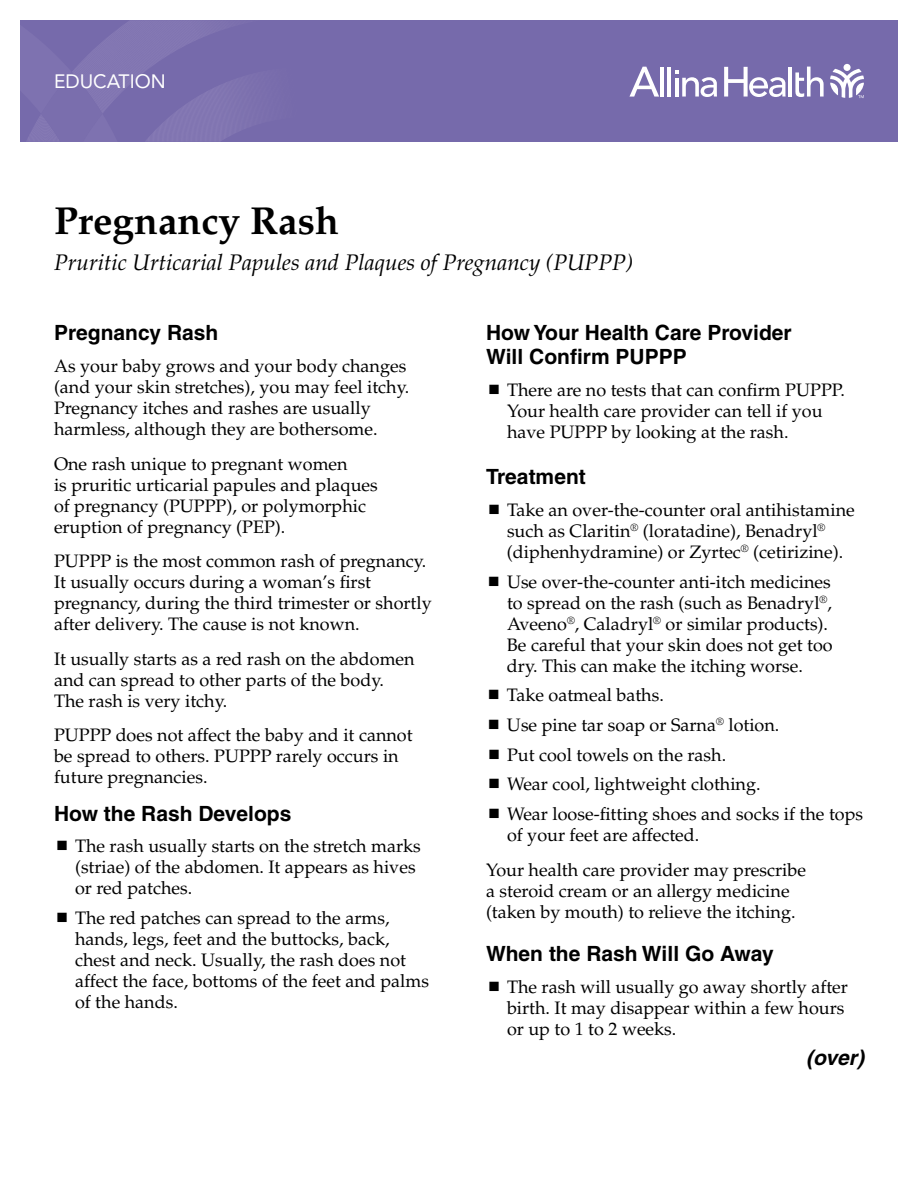
<style>
.page{position:relative;width:918px;height:1188px;background:#fff}
.page>*{position:absolute;margin:0;border:0;box-sizing:border-box;transform-origin:0 0}
.t1{font:700 39px "Palatino";color:#000}
.t2{font:italic 22.5px "Palatino";color:#000}
.t3{font:700 21px/24px "Helvetica";color:#000}
.t4{font:italic 700 21px "Helvetica";color:#000}
.t5{font:19.2px "Avenir LT Std";color:#fff}
.t6{font:18px/21px "Palatino";color:#000}
</style>
<div class="page">
<div style="left:20px;top:20px;width:878px;height:122px;background:#766aab"></div>
<svg style="left:27px;top:20px;width:218px;height:122px"></svg>
<svg style="left:830px;top:69px;width:34px;height:29px"></svg>
<div style="left:844px;top:64px;width:7px;height:7px;background:#fff;border-radius:50%"></div>
<hr style="left:660px;top:67px;width:4px;height:30px;background:#fff">
<hr style="left:667px;top:67px;width:4px;height:30px;background:#fff">
<hr style="left:789px;top:67px;width:3px;height:30px;background:#fff">
<svg style="left:795px;top:67px;width:29px;height:30px"></svg>
<svg style="left:675px;top:71px;width:42px;height:26px"></svg>
<svg style="left:629px;top:67px;width:30px;height:30px"></svg>
<svg style="left:724px;top:67px;width:62px;height:30px"></svg>
<p class="t5" style="left:54px;top:70px;width:113px">EDUCATION</p>
<h1 class="t1" style="left:54px;top:198px;width:286px">Pregnancy Rash</h1>
<p class="t2" style="left:54px;top:249px;width:581px">Pruritic Urticarial Papules and Plaques of Pregnancy (PUPPP)</p>
<p class="t3" style="left:54px;top:321px;width:166px">Pregnancy Rash</p>
<p class="t6" style="left:54px;top:356px;width:357px">As your baby grows and your body changes (and your skin stretches), you may feel itchy.<br>Pregnancy itches and rashes are usually harmless, although they are bothersome.</p>
<p class="t6" style="left:54px;top:453px;width:325px">One rash unique to pregnant women<br>is pruritic urticarial papules and plaques of pregnancy (PUPPP), or polymorphic eruption of pregnancy (PEP).</p>
<p class="t6" style="left:54px;top:551px;width:379px">PUPPP is the most common rash of pregnancy.<br>It usually occurs during a woman’s first pregnancy, during the third trimester or shortly after delivery. The cause is not known.</p>
<p class="t6" style="left:54px;top:648px;width:362px">It usually starts as a red rash on the abdomen and can spread to other parts of the body.<br>The rash is very itchy.</p>
<p class="t6" style="left:54px;top:725px;width:360px">PUPPP does not affect the baby and it cannot be spread to others. PUPPP rarely occurs in future pregnancies.</p>
<p class="t3" style="left:54px;top:801px;width:239px">How the Rash Develops</p>
<p class="t6" style="left:75px;top:836px;width:347px">The rash usually starts on the stretch marks (striae) of the abdomen. It appears as hives or red patches.</p>
<p class="t6" style="left:75px;top:908px;width:356px">The red patches can spread to the arms, hands, legs, feet and the buttocks, back, chest and neck. Usually, the rash does not affect the face, bottoms of the feet and palms of the hands.</p>
<p class="t3" style="left:486px;top:321px;width:307px">How Your Health Care Provider<br>Will Confirm PUPPP</p>
<p class="t6" style="left:507px;top:380px;width:339px">There are no tests that can confirm PUPPP.<br>Your health care provider can tell if you have PUPPP by looking at the rash.</p>
<p class="t3" style="left:486px;top:464px;width:101px">Treatment</p>
<p class="t6" style="left:507px;top:500px;width:349px">Take an over-the-counter oral antihistamine such as Claritin<sup>®</sup> (loratadine), Benadryl<sup>® </sup>(diphenhydramine) or Zyrtec<sup>®</sup> (cetirizine).</p>
<p class="t6" style="left:507px;top:571px;width:327px">Use over-the-counter anti-itch medicines to spread on the rash (such as Benadryl<sup>®</sup>, Aveeno<sup>®</sup>, Caladryl<sup>®</sup> or similar products).<br>Be careful that your skin does not get too dry. This can make the itching worse.</p>
<p class="t6" style="left:507px;top:681px;width:358px;line-height:29.7px">Take oatmeal baths.<br>Use pine tar soap or Sarna<sup>®</sup> lotion.<br>Put cool towels on the rash.<br>Wear cool, lightweight clothing.<br>Wear loose-fitting shoes and socks if the tops</p>
<p class="t6" style="left:486px;top:817px;width:321px;line-height:35.1px;text-indent:21px">of your feet are affected.<br>Your health care provider may prescribe</p>
<p class="t6" style="left:486px;top:881px;width:311px">a steroid cream or an allergy medicine (taken by mouth) to relieve the itching.</p>
<p class="t3" style="left:486px;top:942px;width:289px">When the Rash Will Go Away</p>
<p class="t6" style="left:507px;top:977px;width:343px">The rash will usually go away shortly after birth. It may disappear within a few hours or up to 1 to 2 weeks.</p>
<p class="t4" style="left:806px;top:1045px;width:59px">(over)</p>
</div>
